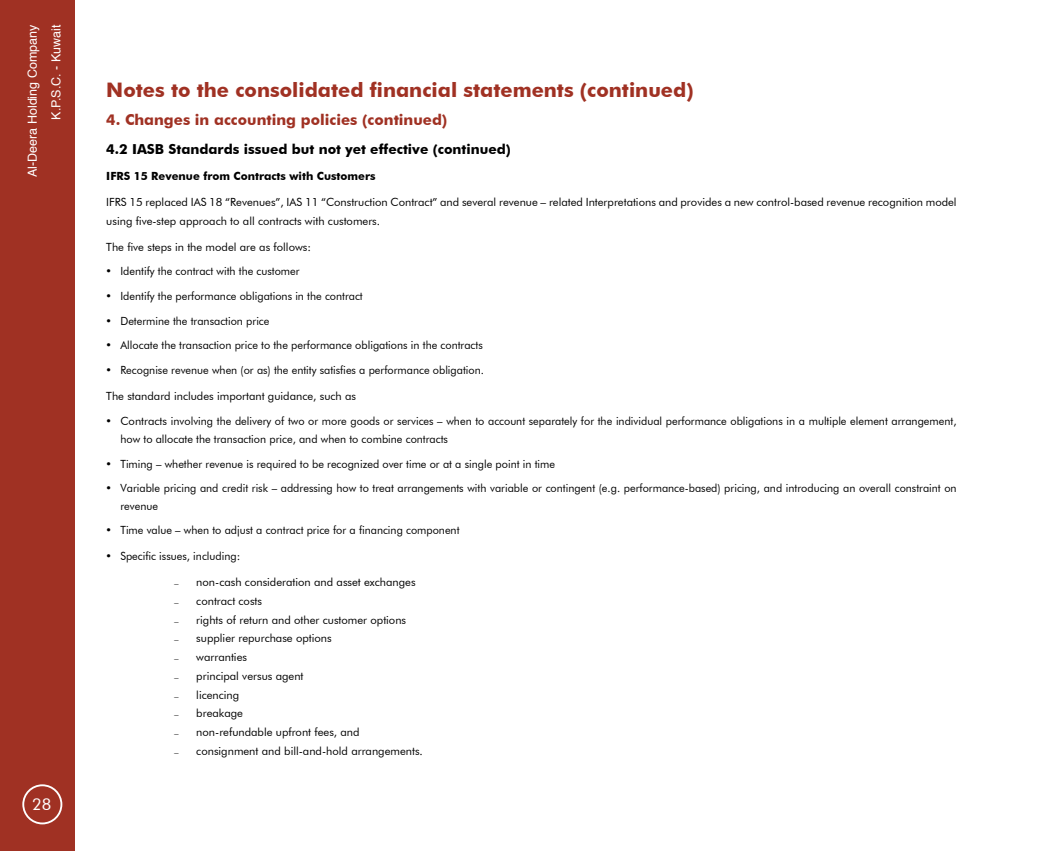
<style>
.page{position:relative;width:1063px;height:851px;background:#fff}
.page>*{position:absolute;margin:0;border:0;box-sizing:border-box;transform-origin:0 0}
.t1{font:700 20px "Futura BT";color:#a03123}
.t2{font:16.25px "Futura BT";color:#fff}
.t3{font:700 15px "Futura BT";color:#a03123}
.t4{font:700 13.75px "Futura BT";color:#000}
.t5{font:12.5px/23.8px "Helvetica";color:#fff;text-align:right}
.t6{font:11.25px/17.5px "Futura BT";color:#000}
.t7{font:700 11.25px "Futura BT";color:#000}
.s1{font-family:"A Xt Yasmine";font-weight:300;font-size:12.5px}
</style>
<div class="page">
<div style="left:0;top:0;width:75px;height:850px;background:#a03123"></div>
<div style="left:22px;top:784px;width:40px;height:40px;border:2px solid #fff;border-radius:50%"></div>
<p class="t5" style="left:21px;top:177px;width:154px;rotate:-90deg">Al-Deera Holding Company<br>K.P.S.C. - Kuwait</p>
<h2 class="t2" style="left:32px;top:793px;width:21px">28</h2>
<h1 class="t1" style="left:106px;top:78px;width:589px">Notes to the consolidated financial statements (continued)</h1>
<h3 class="t3" style="left:106px;top:110px;width:343px">4. Changes in accounting policies (continued)</h3>
<p class="t4" style="left:106px;top:141px;width:406px">4.2 IASB Standards issued but not yet effective (continued)</p>
<p class="t7" style="left:106px;top:169px;width:271px">IFRS 15 Revenue from Contracts with Customers</p>
<p class="t6" style="left:106px;top:193px;width:852px;line-height:18.8px">IFRS 15 replaced IAS 18 “Revenues”, IAS 11 “Construction Contract” and several revenue – related Interpretations and provides a new control-based revenue recognition model using five-step approach to all contracts with customers.</p>
<p class="t6" style="left:106px;top:238px;width:206px">The five steps in the model are as follows:</p>
<p class="t6" style="left:106px;top:262px;width:195px">• Identify the contract with the customer</p>
<p class="t6" style="left:106px;top:287px;width:258px">• Identify the performance obligations in the contract</p>
<p class="t6" style="left:106px;top:311px;width:165px">• Determine the transaction price</p>
<p class="t6" style="left:106px;top:336px;width:378px">• Allocate the transaction price to the performance obligations in the contracts</p>
<p class="t6" style="left:106px;top:361px;width:379px">• Recognise revenue when (or as) the entity satisfies a performance obligation.</p>
<p class="t6" style="left:106px;top:386px;width:251px">The standard includes important guidance, such as</p>
<p class="t6" style="left:120px;top:412px;width:838px;text-indent:-14px">• Contracts involving the delivery of two or more goods or services – when to account separately for the individual performance obligations in a multiple element arrangement, how to allocate the transaction price, and when to combine contracts</p>
<p class="t6" style="left:106px;top:454px;width:450px">• Timing – whether revenue is required to be recognized over time or at a single point in time</p>
<p class="t6" style="left:120px;top:479px;width:838px;text-indent:-14px">• Variable pricing and credit risk – addressing how to treat arrangements with variable or contingent (e.g. performance-based) pricing, and introducing an overall constraint on revenue</p>
<p class="t6" style="left:106px;top:521px;width:355px">• Time value – when to adjust a contract price for a financing component</p>
<p class="t6" style="left:106px;top:547px;width:136px">• Specific issues, including:</p>
<p class="t6" style="left:174px;top:573px;width:243px"><span class="s1">-</span> non-cash consideration and asset exchanges</p>
<p class="t6" style="left:174px;top:592px;width:90px"><span class="s1">-</span> contract costs</p>
<p class="t6" style="left:174px;top:610px;width:234px"><span class="s1">-</span> rights of return and other customer options</p>
<p class="t6" style="left:174px;top:629px;width:159px"><span class="s1">-</span> supplier repurchase options</p>
<p class="t6" style="left:174px;top:648px;width:75px"><span class="s1">-</span> warranties</p>
<p class="t6" style="left:174px;top:667px;width:131px"><span class="s1">-</span> principal versus agent</p>
<p class="t6" style="left:174px;top:685px;width:67px"><span class="s1">-</span> licencing</p>
<p class="t6" style="left:174px;top:704px;width:71px"><span class="s1">-</span> breakage</p>
<p class="t6" style="left:174px;top:723px;width:187px"><span class="s1">-</span> non-refundable upfront fees, and</p>
<p class="t6" style="left:174px;top:742px;width:251px"><span class="s1">-</span> consignment and bill-and-hold arrangements.</p>
</div>
